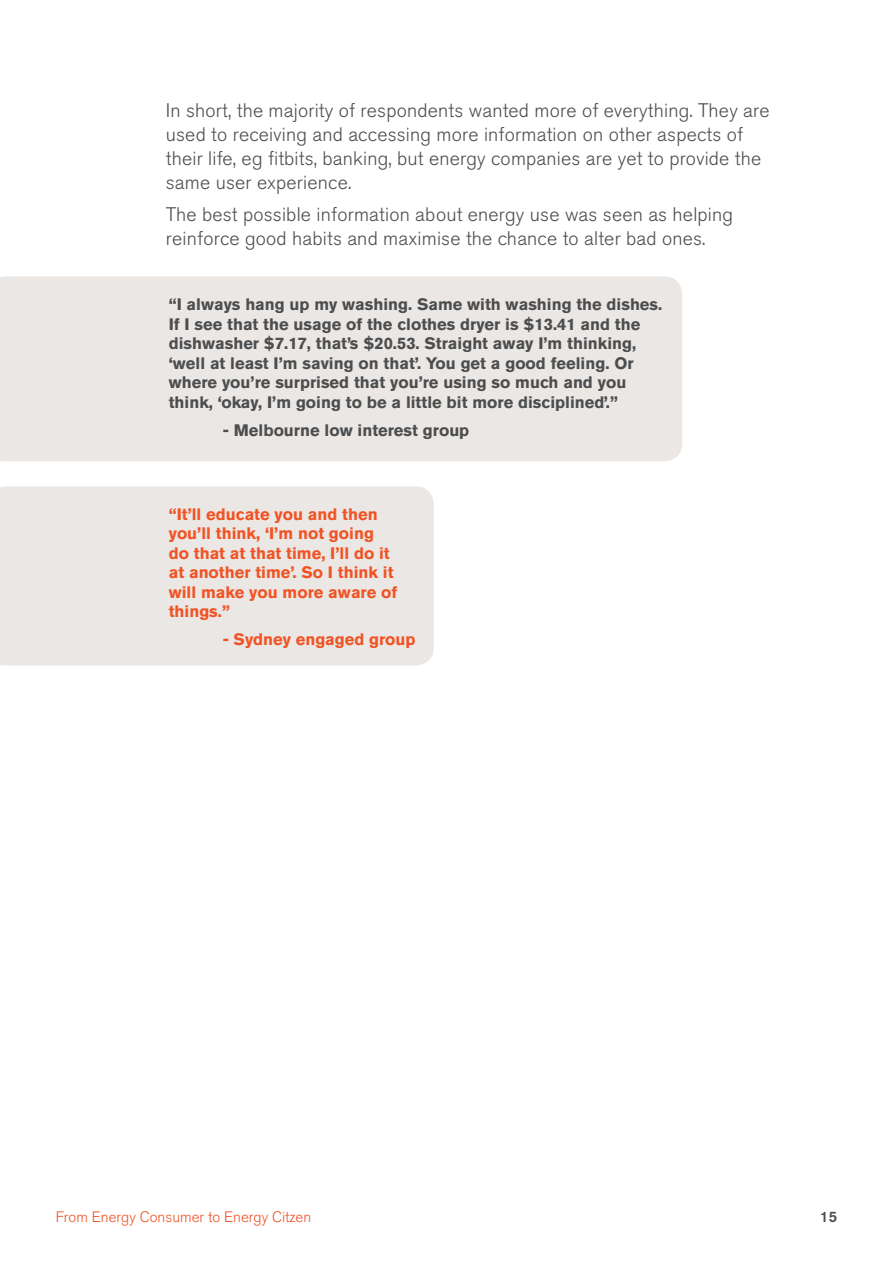
<style>
.page{position:relative;width:893px;height:1263px;background:#fff}
.page>*{position:absolute;margin:0;border:0;box-sizing:border-box;transform-origin:0 0}
.t1{font:300 19.5px/24px "Akzidenz Grotesk BE";letter-spacing:.01em;color:#4c4d4e}
.t2{font:700 16.5px/19.5px "Akzidenz Grotesk BE";color:#4c4d4e}
.t3{font:700 16.5px/19.5px "Akzidenz Grotesk BE";color:#f15324}
.t4{font:300 15px "Akzidenz Grotesk BE";color:#f15324}
.t5{font:500 15px "Akzidenz Grotesk BE";color:#4c4d4e}
</style>
<div class="page">
<div style="left:0;top:276px;width:682px;height:185px;background:#eae7e5"></div>
<div style="left:0;top:486px;width:434px;height:179px;background:#eae7e5"></div>
<p class="t1" style="left:166px;top:98px;width:605px">In short, the majority of respondents wanted more of everything. They are used to receiving and accessing more information on other aspects of their life, eg fitbits, banking, but energy companies are yet to provide the same user experience.</p>
<p class="t1" style="left:166px;top:203px;width:569px">The best possible information about energy use was seen as helping reinforce good habits and maximise the chance to alter bad ones.</p>
<p class="t2" style="left:169px;top:295px;width:495px">“I always hang up my washing. Same with washing the dishes.<br>If I see that the usage of the clothes dryer is $13.41 and the dishwasher $7.17, that’s $20.53. Straight away I’m thinking, ‘well at least I’m saving on that’. You get a good feeling. Or where you’re surprised that you’re using so much and you think, ‘okay, I’m going to be a little bit more disciplined’.”</p>
<p class="t2" style="left:223px;top:420px;width:248px">- Melbourne low interest group</p>
<p class="t3" style="left:169px;top:504px;width:230px">“It’ll educate you and then you’ll think, ‘I’m not going do that at that time, I’ll do it at another time’. So I think it will make you more aware of things.”</p>
<p class="t3" style="left:223px;top:630px;width:194px">- Sydney engaged group</p>
<p class="t4" style="left:56px;top:1208px;width:257px">From Energy Consumer to Energy Citzen</p>
<p class="t5" style="left:820px;top:1207px;width:18px">15</p>
</div>
